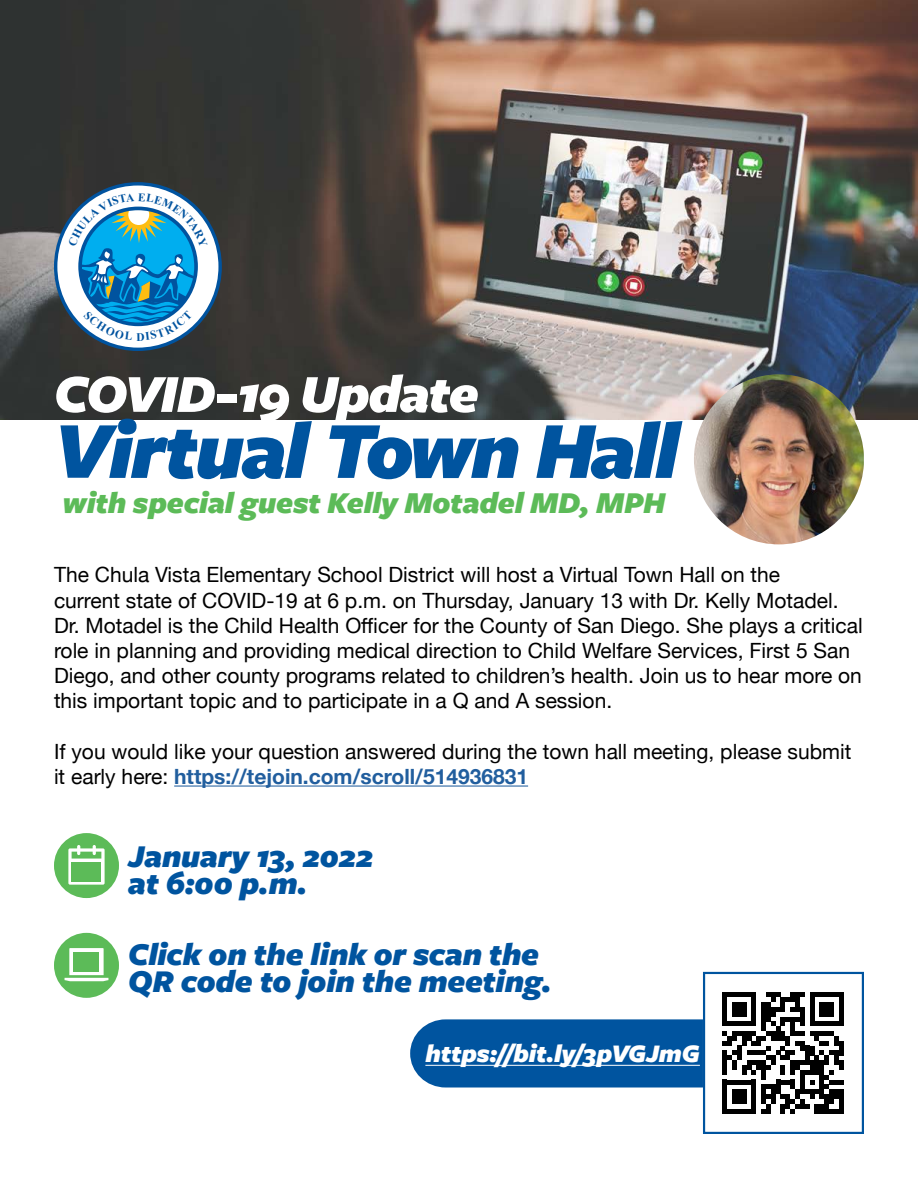
<style>
.page{position:relative;width:918px;height:1188px;background:#fff}
.page>*{position:absolute;margin:0;border:0;box-sizing:border-box;transform-origin:0 0}
.t1{font:italic 900 84px "Freight Sans Pro";letter-spacing:-.03em;color:#00549f}
.t2{font:italic 900 55.5px "Freight Sans Pro";letter-spacing:-.025em;color:#fff}
.t3{font:italic 900 33px/27px "Freight Sans Pro";letter-spacing:-.01em;color:#00549f}
.t4{font:italic 900 31.5px "Freight Sans Pro";letter-spacing:-.01em;color:#5cbb58}
.t5{font:italic 900 26.25px "Freight Sans Pro";letter-spacing:-.005em;color:#fff}
.t6{font:21px/25.2px "Helvetica Neue";color:#000}
.s1{font-weight:700;color:#215e9e}
</style>
<div class="page">
<img style="left:0;top:0;width:918px;height:419px">
<hr style="left:174px;top:786px;width:354px;height:1px;background:#215e9e">
<svg style="left:54px;top:833px;width:65px;height:65px"></svg>
<svg style="left:54px;top:933px;width:65px;height:65px"></svg>
<div style="left:74px;top:952px;width:25px;height:20px;background:#5cbb58"></div>
<svg style="left:410px;top:1019px;width:293px;height:69px;background:#0a5ba3"></svg>
<svg style="left:722px;top:992px;width:122px;height:122px"></svg>
<div style="left:839px;top:1089px;width:5px;height:15px;background:#000"></div>
<div style="left:839px;top:1104px;width:5px;height:10px;background:#000"></div>
<div style="left:703px;top:972px;width:161px;height:162px;border:2px solid #00549f"></div>
<hr style="left:425px;top:1065px;width:275px;height:1px;background:#fff">
<svg style="left:56px;top:184px;width:164px;height:165px"></svg>
<img style="left:694px;top:374px;width:170px;height:170px;border-radius:84px">
<svg style="left:68px;top:193px;width:140px;height:148px"></svg>
<h2 class="t2" style="left:54px;top:356px;width:427px">COVID-19 Update</h2>
<h1 class="t1" style="left:54px;top:393px;width:627px">Virtual Town Hall</h1>
<h3 class="t4" style="left:63px;top:481px;width:605px">with special guest Kelly Motadel MD, MPH</h3>
<p class="t6" style="left:54px;top:563px;width:810px">The Chula Vista Elementary School District will host a Virtual Town Hall on the<br>current state of COVID-19 at 6 p.m. on Thursday, January 13 with Dr. Kelly Motadel.<br>Dr. Motadel is the Child Health Officer for the County of San Diego. She plays a critical role in planning and providing medical direction to Child Welfare Services, First 5 San Diego, and other county programs related to children’s health. Join us to hear more on this important topic and to participate in a Q and A session.</p>
<p class="t6" style="left:54px;top:740px;width:799px">If you would like your question answered during the town hall meeting, please submit it early here: <span class="s1">https://tejoin.com/scroll/514936831</span></p>
<h3 class="t3" style="left:128px;top:841px;width:247px">January 13, 2022 at 6:00 p.m.</h3>
<h3 class="t3" style="left:128px;top:940px;width:425px">Click on the link or scan the<br>QR code to join the meeting.</h3>
<p class="t5" style="left:425px;top:1035px;width:276px">https://bit.ly/3pVGJmG</p>
</div>
